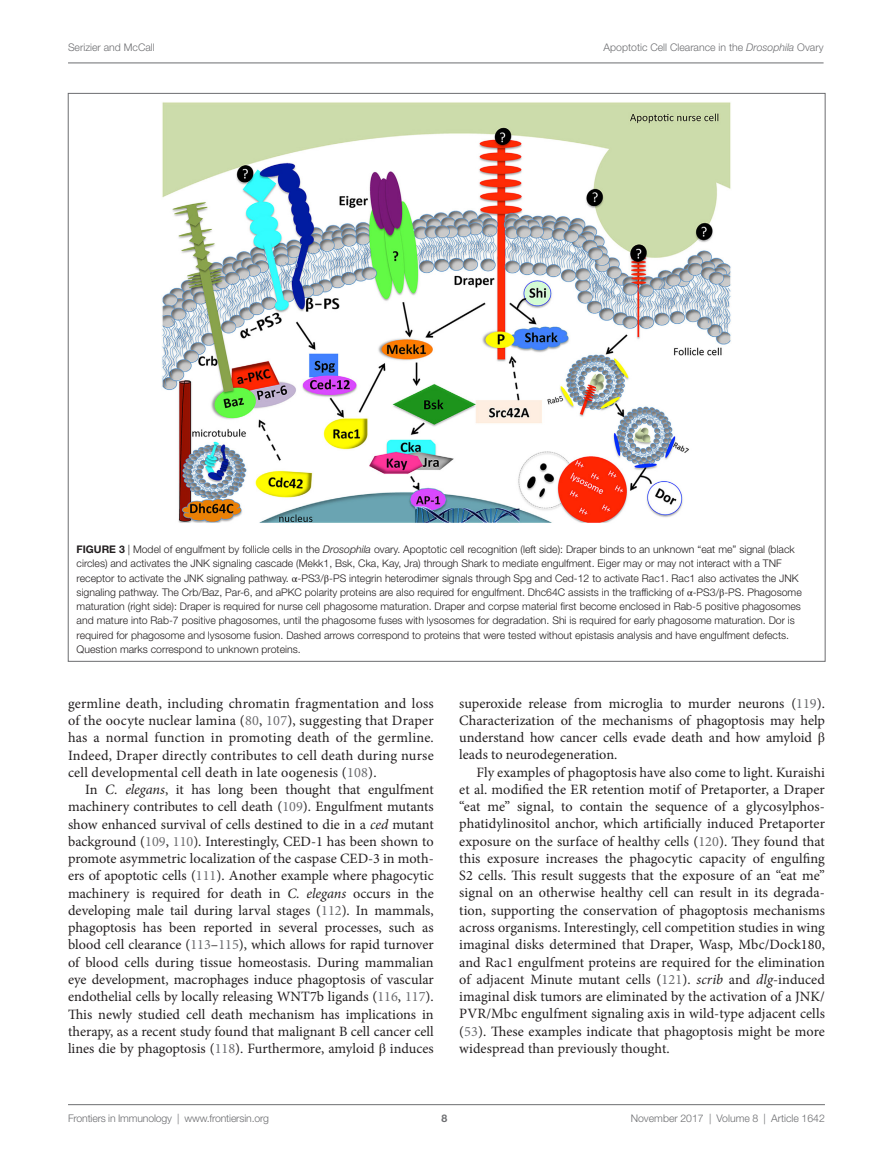
<style>
.page{position:relative;width:893px;height:1170px;background:#fff}
.page>*{position:absolute;margin:0;border:0;box-sizing:border-box;transform-origin:0 0}
.t1{font:14.25px/17.2px "Minion Pro";color:#231f20;text-align:justify}
.t2{font:300 10.5px/14.2px "Helvetica Neue LT Std";color:#231f20}
.t3{font:300 10.5px "Helvetica Neue LT Std";color:#6c6d70}
.t4{font:700 10.5px "Helvetica Neue LT Std";color:#231f20}
.t5{font:700 10.5px "Helvetica Neue LT Std";color:#6c6d70}
.s1{font-style:italic}
.s2{font-weight:700}
.s3{font-family:"STIX General";font-weight:400}
.s4{color:#6c6d70}
.s5{font-family:"STIX General"}
</style>
<div class="page">
<img style="left:162px;top:102px;width:569px;height:421px">
<hr style="left:68px;top:63px;width:756px;height:1px;background:#6c6d70">
<hr style="left:68px;top:1104px;width:757px;height:1px;background:#6c6d70">
<p class="t3" style="left:68px;top:41px;width:88px">Serizier and McCall</p>
<p class="t3" style="left:604px;top:41px;width:221px">Apoptotic Cell Clearance in the <span class="s1">Drosophila</span> Ovary</p>
<p class="t2" style="left:77px;top:542px;width:727px;text-indent:33px"><span class="s2">E 3</span> | Model of engulfment by follicle cells in the <span class="s1">Drosophila</span> ovary. Apoptotic cell recognition (left side): Draper binds to an unknown “eat me” signal (black circles) and activates the JNK signaling cascade (Mekk1, Bsk, Cka, Kay, Jra) through Shark to mediate engulfment. Eiger may or may not interact with a TNF receptor to activate the JNK signaling pathway. <span class="s3">α</span>-PS3/<span class="s3">β</span>-PS integrin heterodimer signals through Spg and Ced-12 to activate Rac1. Rac1 also activates the JNK signaling pathway. The Crb/Baz, Par-6, and aPKC polarity proteins are also required for engulfment. Dhc64C assists in the trafficking of <span class="s3">α</span>-PS3/<span class="s3">β</span>-PS. Phagosome maturation (right side): Draper is required for nurse cell phagosome maturation. Draper and corpse material first become enclosed in Rab-5 positive phagosomes and mature into Rab-7 positive phagosomes, until the phagosome fuses with lysosomes for degradation. Shi is required for early phagosome maturation. Dor is required for phagosome and lysosome fusion. Dashed arrows correspond to proteins that were tested without epistasis analysis and have engulfment defects.<br>Question marks correspond to unknown proteins.</p>
<p class="t4" style="left:77px;top:543px;width:18px">FIGUR</p>
<p class="t1" style="left:68px;top:694px;width:367px">germline death, including chromatin fragmentation and loss of the oocyte nuclear lamina (<span class="s4">80</span>, <span class="s4">107</span>), suggesting that Draper has a normal function in promoting death of the germline.<br>Indeed, Draper directly contributes to cell death during nurse cell developmental cell death in late oogenesis (<span class="s4">108</span>).</p>
<p class="t1" style="left:68px;top:780px;width:367px;text-indent:17px">In <span class="s1">C. elegans</span>, it has long been thought that engulfment machinery contributes to cell death (<span class="s4">109</span>). Engulfment mutants show enhanced survival of cells destined to die in a <span class="s1">ced</span> mutant background (<span class="s4">109</span>, <span class="s4">110</span>). Interestingly, CED-1 has been shown to promote asymmetric localization of the caspase CED-3 in moth&shy;ers of apoptotic cells (<span class="s4">111</span>). Another example where phagocytic machinery is required for death in <span class="s1">C. elegans</span> occurs in the developing male tail during larval stages (<span class="s4">112</span>). In mammals, phagoptosis has been reported in several processes, such as blood cell clearance (<span class="s4">113</span>–<span class="s4">115</span>), which allows for rapid turnover of blood cells during tissue homeostasis. During mammalian eye development, macrophages induce phagoptosis of vascular endothelial cells by locally releasing WNT7b ligands (<span class="s4">116</span>, <span class="s4">117</span>).<br>This newly studied cell death mechanism has implications in therapy, as a recent study found that malignant B cell cancer cell lines die by phagoptosis (<span class="s4">118</span>). Furthermore, amyloid <span class="s5">β</span> induces</p>
<p class="t1" style="left:459px;top:694px;width:367px">superoxide release from microglia to murder neurons (<span class="s4">119</span>).<br>Characterization of the mechanisms of phagoptosis may help understand how cancer cells evade death and how amyloid <span class="s5">β </span>leads to neurodegeneration.</p>
<p class="t1" style="left:459px;top:763px;width:367px;text-indent:17px">Fly examples of phagoptosis have also come to light. Kuraishi et al. modified the ER retention motif of Pretaporter, a Draper “eat me” signal, to contain the sequence of a glycosylphos&shy;phatidylinositol anchor, which artificially induced Pretaporter exposure on the surface of healthy cells (<span class="s4">120</span>). They found that this exposure increases the phagocytic capacity of engulfing S2 cells. This result suggests that the exposure of an “eat me” signal on an otherwise healthy cell can result in its degrada&shy;tion, supporting the conservation of phagoptosis mechanisms across organisms. Interestingly, cell competition studies in wing imaginal disks determined that Draper, Wasp, Mbc/Dock180, and Rac1 engulfment proteins are required for the elimination of adjacent Minute mutant cells (<span class="s4">121</span>). <span class="s1">scrib</span> and <span class="s1">dlg</span>-induced imaginal disk tumors are eliminated by the activation of a JNK/ PVR/Mbc engulfment signaling axis in wild-type adjacent cells (<span class="s4">53</span>). These examples indicate that phagoptosis might be more widespread than previously thought.</p>
<p class="t3" style="left:68px;top:1111px;width:203px">Frontiers in Immunology | www.frontiersin.org</p>
<p class="t3" style="left:631px;top:1111px;width:196px">November 2017 | Volume 8 | Article 1642</p>
<p class="t5" style="left:441px;top:1111px;width:7px">8</p>
</div>
